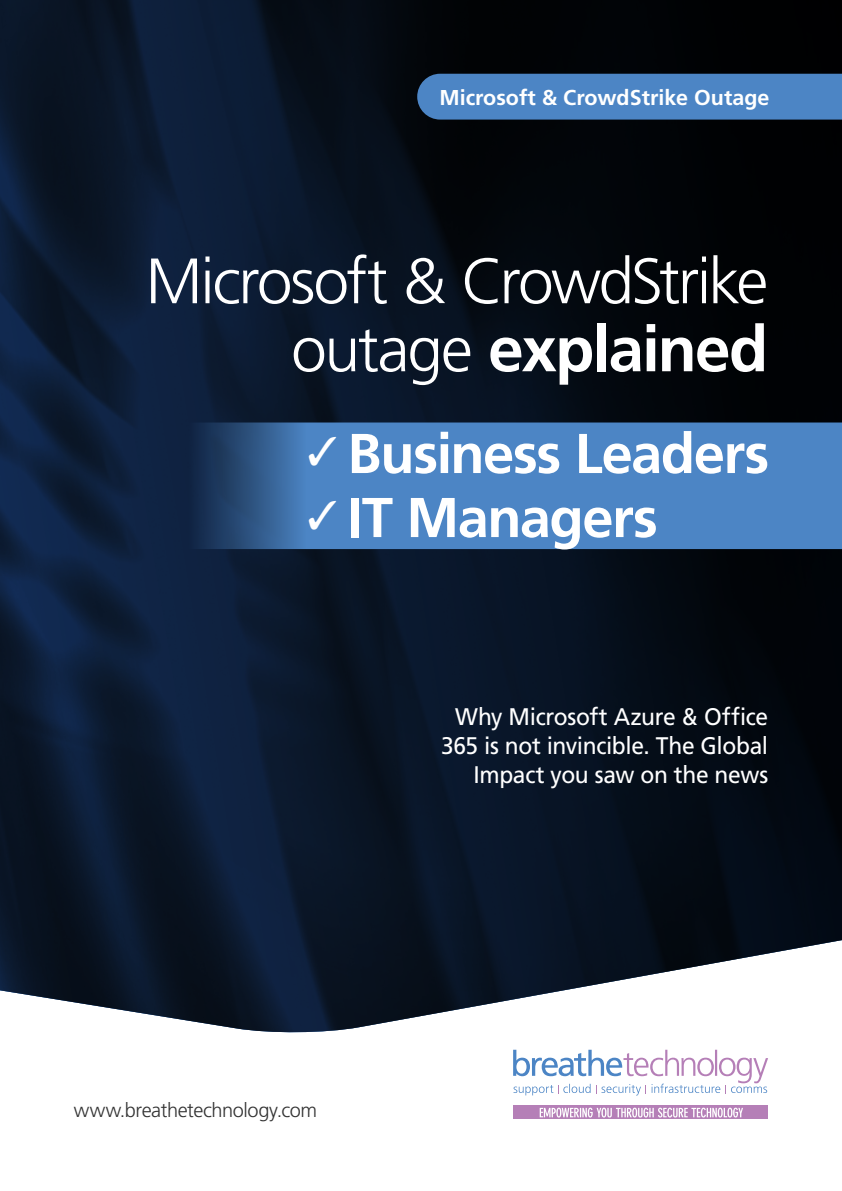
<style>
.page{position:relative;width:842px;height:1191px;background:#fff}
.page>*{position:absolute;margin:0;border:0;box-sizing:border-box;transform-origin:0 0}
.t1{font:300 64px/68px "Frutiger LT Std";letter-spacing:-.04em;color:#fff;text-align:right}
.t2{font:700 56px "Frutiger LT Std";letter-spacing:-.025em;color:#fff}
.t3{font:24px/28.8px "Frutiger LT Std";letter-spacing:-.015em;color:#fff;text-align:right;scale:.95 1}
.t4{font:700 21.4px "Frutiger LT Std";color:#fff}
.t5{font:300 20px "Frutiger LT Std";letter-spacing:-.02em;color:#333}
.s1{font-weight:700}
</style>
<div class="page">
<img style="left:0;top:0;width:842px;height:1033px">
<svg style="left:146px;top:422px;width:696px;height:127px;background:#4275b0"></svg>
<div style="left:513px;top:1105px;width:255px;height:14px;background:#b57fb7"></div>
<svg style="left:540px;top:1107px;width:203px;height:10px"></svg>
<svg style="left:513px;top:1049px;width:255px;height:46px"></svg>
<div style="left:417px;top:74px;width:425px;height:46px;background:#4c85c5"></div>
<p class="t4" style="left:439px;top:85px;width:331px">Microsoft &amp; CrowdStrike Outage</p>
<p class="t1" style="left:146px;top:248px;width:624px">Microsoft &amp; CrowdStrike outage <span class="s1">explained</span></p>
<p class="t2" style="left:308px;top:421px;width:463px">✓ Business Leaders</p>
<p class="t2" style="left:308px;top:485px;width:352px">✓ IT Managers</p>
<p class="t5" style="left:74px;top:1098px;width:245px">www.breathetechnology.com</p>
<p class="t3" style="left:441px;top:702px;width:346px">Why Microsoft Azure &amp; Office<br>365 is not invincible. The Global<br>Impact you saw on the news</p>
</div>
